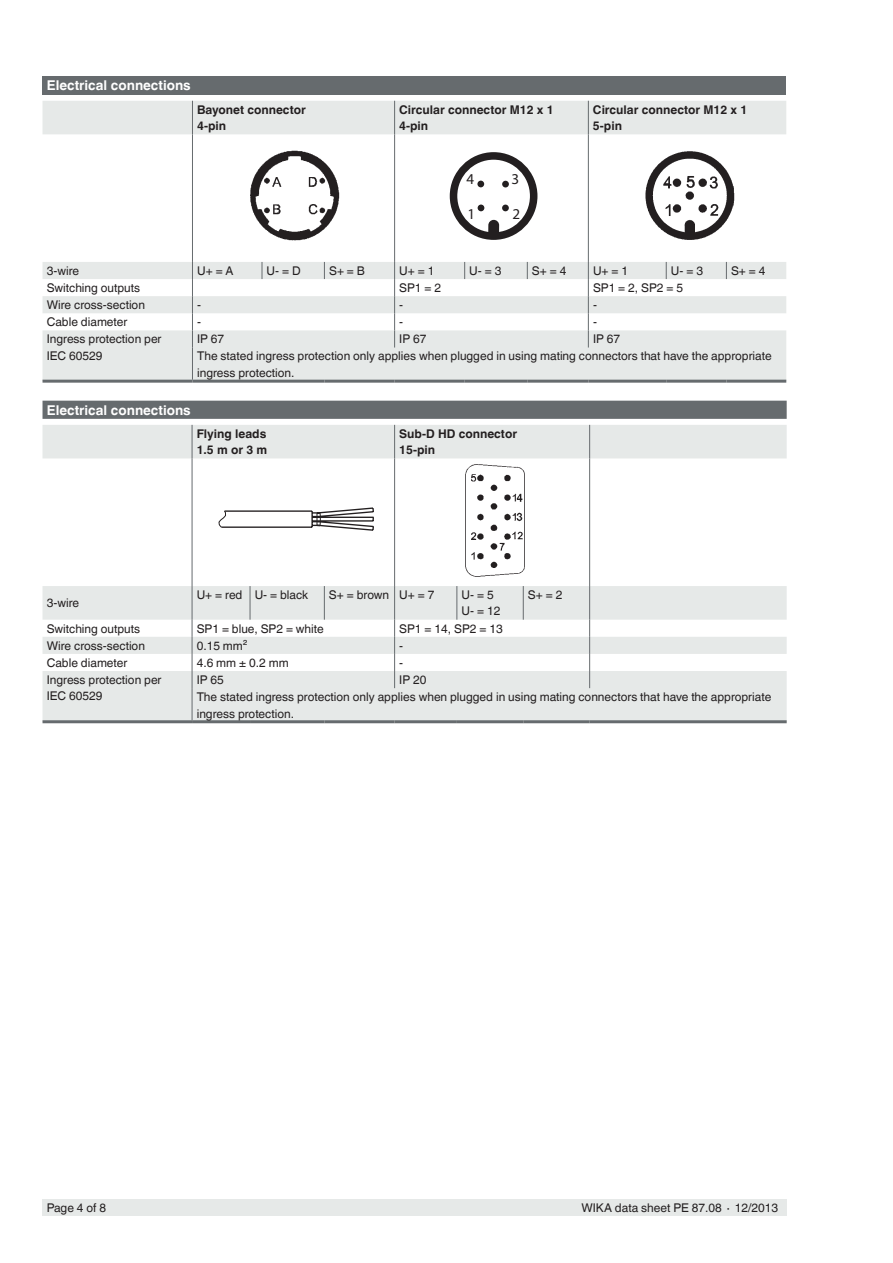
<style>
.page{position:relative;width:893px;height:1263px;background:#fff}
.page>*{position:absolute;margin:0;border:0;box-sizing:border-box;transform-origin:0 0}
.t1{font:15.15px "Myriad Pro";color:#231f20}
.t2{font:700 13.5px "Helvetica World";color:#fff}
.t3{font:12px/16.8px "Helvetica World";color:#231f20}
.t4{font:700 12px/16.5px "Helvetica World";color:#231f20}
</style>
<div class="page">
<div style="left:43px;top:1199px;width:744px;height:17px;background:#e6e9e8"></div>
<div style="left:43px;top:77px;width:743px;height:18px;background:#666b6e"></div>
<svg style="left:43px;top:101px;width:743px;height:161px"></svg>
<hr style="left:192px;top:101px;width:1px;height:33px;background:#666b6e">
<hr style="left:394px;top:101px;width:1px;height:33px;background:#666b6e">
<hr style="left:588px;top:101px;width:1px;height:33px;background:#666b6e">
<hr style="left:192px;top:134px;width:1px;height:128px;background:#666b6e">
<hr style="left:394px;top:134px;width:1px;height:128px;background:#666b6e">
<hr style="left:588px;top:134px;width:1px;height:128px;background:#666b6e">
<hr style="left:43px;top:380px;width:149px;height:3px;background:#666b6e">
<svg style="left:43px;top:262px;width:743px;height:118px"></svg>
<hr style="left:192px;top:347px;width:1px;height:33px;background:#666b6e">
<hr style="left:192px;top:380px;width:70px;height:3px;background:#666b6e">
<hr style="left:262px;top:380px;width:62px;height:3px;background:#666b6e">
<hr style="left:324px;top:380px;width:71px;height:3px;background:#666b6e">
<hr style="left:395px;top:380px;width:70px;height:3px;background:#666b6e">
<hr style="left:465px;top:380px;width:62px;height:3px;background:#666b6e">
<hr style="left:527px;top:380px;width:61px;height:3px;background:#666b6e">
<hr style="left:588px;top:380px;width:78px;height:3px;background:#666b6e">
<hr style="left:666px;top:380px;width:60px;height:3px;background:#666b6e">
<hr style="left:726px;top:380px;width:60px;height:3px;background:#666b6e">
<img style="left:245px;top:143px;width:101px;height:106px">
<div style="left:450px;top:152px;width:87px;height:88px;border:8px solid #231f20;border-radius:50%"></div>
<div style="left:477px;top:181px;width:7px;height:6px;background:#231f20;border-radius:50%"></div>
<div style="left:502px;top:181px;width:7px;height:6px;background:#231f20;border-radius:50%"></div>
<svg style="left:478px;top:205px;width:6px;height:6px"></svg>
<div style="left:502px;top:205px;width:7px;height:6px;background:#231f20;border-radius:50%"></div>
<svg style="left:487px;top:219px;width:13px;height:18px"></svg>
<img style="left:643px;top:150px;width:93px;height:92px">
<div style="left:43px;top:401px;width:744px;height:18px;background:#666b6e"></div>
<svg style="left:43px;top:425px;width:744px;height:195px"></svg>
<hr style="left:192px;top:425px;width:1px;height:33px;background:#666b6e">
<hr style="left:394px;top:425px;width:1px;height:33px;background:#666b6e">
<hr style="left:589px;top:425px;width:1px;height:33px;background:#666b6e">
<hr style="left:192px;top:458px;width:1px;height:128px;background:#666b6e">
<hr style="left:394px;top:458px;width:1px;height:128px;background:#666b6e">
<hr style="left:589px;top:458px;width:1px;height:128px;background:#666b6e">
<hr style="left:192px;top:586px;width:1px;height:34px;background:#666b6e">
<hr style="left:250px;top:586px;width:1px;height:34px;background:#666b6e">
<hr style="left:324px;top:586px;width:1px;height:34px;background:#666b6e">
<hr style="left:394px;top:586px;width:1px;height:34px;background:#666b6e">
<hr style="left:456px;top:586px;width:1px;height:34px;background:#666b6e">
<hr style="left:523px;top:586px;width:1px;height:34px;background:#666b6e">
<hr style="left:589px;top:586px;width:1px;height:34px;background:#666b6e">
<hr style="left:43px;top:720px;width:149px;height:3px;background:#666b6e">
<svg style="left:43px;top:620px;width:744px;height:101px"></svg>
<hr style="left:192px;top:720px;width:58px;height:3px;background:#666b6e">
<hr style="left:250px;top:720px;width:74px;height:3px;background:#666b6e">
<hr style="left:324px;top:720px;width:71px;height:3px;background:#666b6e">
<hr style="left:395px;top:720px;width:62px;height:3px;background:#666b6e">
<hr style="left:457px;top:720px;width:66px;height:3px;background:#666b6e">
<hr style="left:523px;top:720px;width:67px;height:3px;background:#666b6e">
<hr style="left:590px;top:720px;width:197px;height:3px;background:#666b6e">
<svg style="left:216px;top:503px;width:159px;height:34px"></svg>
<img style="left:456px;top:461px;width:77px;height:118px">
<p class="t2" style="left:47px;top:78px;width:146px">Electrical connections</p>
<p class="t4" style="left:197px;top:101px;width:110px">Bayonet connector<br>4-pin</p>
<p class="t4" style="left:399px;top:101px;width:156px">Circular connector M12 x 1<br>4-pin</p>
<p class="t4" style="left:593px;top:101px;width:156px">Circular connector M12 x 1<br>5-pin</p>
<p class="t1" style="left:467px;top:170px;width:9px">4</p>
<p class="t1" style="left:512px;top:170px;width:9px">3</p>
<p class="t1" style="left:467px;top:204px;width:9px">1</p>
<p class="t1" style="left:513px;top:204px;width:9px">2</p>
<p class="t3" style="left:47px;top:262px;width:34px">3-wire</p>
<p class="t3" style="left:197px;top:262px;width:38px">U+ = A</p>
<p class="t3" style="left:267px;top:262px;width:36px">U- = D</p>
<p class="t3" style="left:329px;top:262px;width:37px">S+ = B</p>
<p class="t3" style="left:399px;top:262px;width:37px">U+ = 1</p>
<p class="t3" style="left:469px;top:262px;width:34px">U- = 3</p>
<p class="t3" style="left:532px;top:262px;width:36px">S+ = 4</p>
<p class="t3" style="left:593px;top:262px;width:37px">U+ = 1</p>
<p class="t3" style="left:671px;top:262px;width:34px">U- = 3</p>
<p class="t3" style="left:731px;top:262px;width:36px">S+ = 4</p>
<p class="t3" style="left:47px;top:279px;width:95px">Switching outputs</p>
<p class="t3" style="left:399px;top:279px;width:43px">SP1 = 2</p>
<p class="t3" style="left:593px;top:279px;width:92px">SP1 = 2, SP2 = 5</p>
<p class="t3" style="left:47px;top:296px;width:100px">Wire cross-section</p>
<p class="t3" style="left:197px;top:296px;width:5px">-</p>
<p class="t3" style="left:399px;top:296px;width:5px">-</p>
<p class="t3" style="left:593px;top:296px;width:5px">-</p>
<p class="t3" style="left:47px;top:314px;width:82px">Cable diameter</p>
<p class="t3" style="left:197px;top:314px;width:5px">-</p>
<p class="t3" style="left:399px;top:314px;width:5px">-</p>
<p class="t3" style="left:593px;top:314px;width:5px">-</p>
<p class="t3" style="left:47px;top:331px;width:116px">Ingress protection per<br>IEC 60529</p>
<p class="t3" style="left:197px;top:331px;width:29px">IP 67</p>
<p class="t3" style="left:399px;top:331px;width:29px">IP 67</p>
<p class="t3" style="left:197px;top:331px;width:576px;text-indent:396px">IP 67<br>The stated ingress protection only applies when plugged in using mating connectors that have the appropriate ingress protection.</p>
<p class="t2" style="left:47px;top:402px;width:146px">Electrical connections</p>
<p class="t3" style="left:47px;top:595px;width:34px">3-wire</p>
<p class="t4" style="left:197px;top:425px;width:72px">Flying leads<br>1.5 m or 3 m</p>
<p class="t4" style="left:399px;top:425px;width:119px">Sub-D HD connector<br>15-pin</p>
<p class="t3" style="left:197px;top:586px;width:113px">U+ = red U- = black</p>
<p class="t3" style="left:329px;top:586px;width:107px">S+ = brown U+ = 7</p>
<p class="t3" style="left:461px;top:586px;width:40px">U- = 5<br>U- = 12</p>
<p class="t3" style="left:528px;top:586px;width:36px">S+ = 2</p>
<p class="t3" style="left:47px;top:620px;width:95px">Switching outputs</p>
<p class="t3" style="left:197px;top:620px;width:129px">SP1 = blue, SP2 = white</p>
<p class="t3" style="left:399px;top:620px;width:105px">SP1 = 14, SP2 = 13</p>
<p class="t3" style="left:47px;top:637px;width:100px">Wire cross-section</p>
<p class="t3" style="left:197px;top:637px;width:52px">0.15 mm²</p>
<p class="t3" style="left:399px;top:637px;width:5px">-</p>
<p class="t3" style="left:47px;top:654px;width:82px">Cable diameter</p>
<p class="t3" style="left:197px;top:654px;width:93px">4.6 mm ± 0.2 mm</p>
<p class="t3" style="left:399px;top:654px;width:5px">-</p>
<p class="t3" style="left:47px;top:671px;width:116px">Ingress protection per<br>IEC 60529</p>
<p class="t3" style="left:197px;top:671px;width:29px">IP 65</p>
<p class="t3" style="left:197px;top:671px;width:576px;text-indent:203px">IP 20<br>The stated ingress protection only applies when plugged in using mating connectors that have the appropriate ingress protection.</p>
<p class="t3" style="left:47px;top:1199px;width:61px">Page 4 of 8</p>
<p class="t3" style="left:581px;top:1199px;width:198px">WIKA data sheet PE 87.08 ∙ 12/2013</p>
</div>
